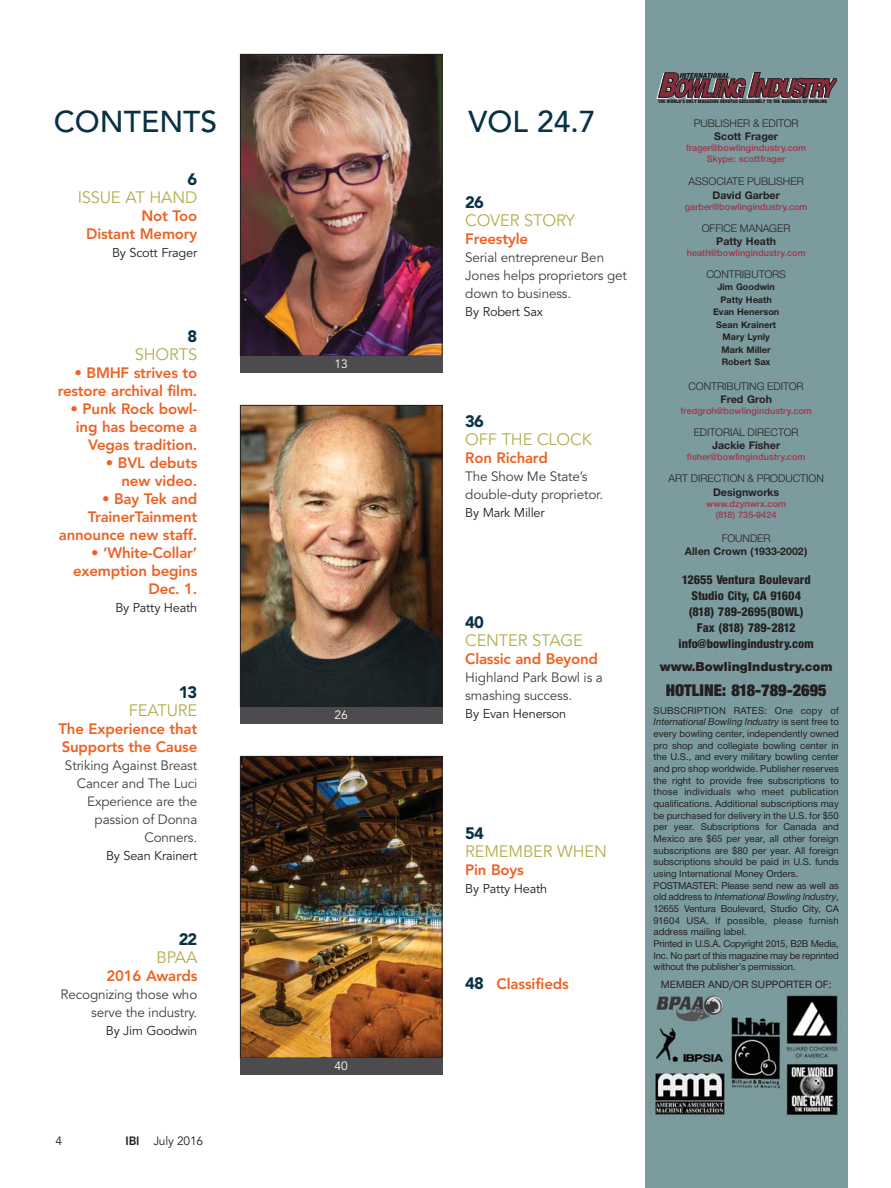
<style>
.page{position:relative;width:891px;height:1188px;background:#fff}
.page>*{position:absolute;margin:0;border:0;box-sizing:border-box;transform-origin:0 0}
.t1{font:500 30px "Avenir LT Std";color:#083244}
.t2{font:17.55px "NH107";color:#231f20}
.t3{font:16.5px "Avenir LT Std";letter-spacing:-.01em;color:#b2af4f}
.t4{font:900 16.5px "Avenir LT Std";letter-spacing:-.06em;color:#083244}
.t5{font:800 15px/18px "Avenir LT Std";letter-spacing:-.01em;color:#ec6224;text-align:right}
.t6{font:13.5px/18px "Avenir LT Std";letter-spacing:-.01em;color:#404041}
.t7{font:13.5px "NH95";color:#231f20}
.t8{font:13.05px/16px "NH87";color:#231f20;text-align:center}
.t9{font:12.75px "Avenir LT Std";letter-spacing:-.015em;color:#231f20}
.t10{font:12px "Avenir LT Std";letter-spacing:-.015em;color:#231f20}
.t11{font:12px "Avenir LT Std";color:#fff}
.t12{font:11.4px "NH45";color:#231f20}
.t13{font:11.4px "NH75";color:#231f20}
.t14{font:10.95px "NH55";color:#231f20}
.t15{font:10.2px/11.7px "NH55";color:#231f20}
.t16{font:10.2px/11.7px "NH55";letter-spacing:-.02em;color:#231f20}
.t17{font:10.2px "NH56";color:#231f20}
.t18{font:10.2px "NH55";letter-spacing:.02em;color:#231f20}
.t19{font:9.75px/11.1px "NH65";letter-spacing:.005em;color:#a23349;text-align:center}
.t20{font:9.75px/12.5px "NH75";color:#231f20;text-align:center}
.t21{font:5.1px "NH107";color:#231f20}
.s1{font-weight:800}
.s2{font-weight:900;font-size:16.5px;color:#083244}
.s3{font-family:"NH55"}
</style>
<div class="page">
<div style="left:645px;top:0;width:203px;height:1188px;background:#7c9b9e"></div>
<svg style="left:657px;top:72px;width:180px;height:27px;background:#6e555b"></svg>
<img style="left:242px;top:56px;width:198px;height:298px">
<div style="left:240px;top:54px;width:202px;height:302px;border:1px solid #231f20"></div>
<div style="left:240px;top:356px;width:202px;height:17px;background:#4c4c4e"></div>
<img style="left:242px;top:758px;width:198px;height:298px">
<div style="left:240px;top:756px;width:202px;height:302px;border:1px solid #231f20"></div>
<div style="left:240px;top:1058px;width:202px;height:17px;background:#4c4c4e"></div>
<img style="left:242px;top:407px;width:198px;height:298px">
<div style="left:240px;top:405px;width:202px;height:302px;border:1px solid #231f20"></div>
<div style="left:240px;top:707px;width:202px;height:17px;background:#4c4c4e"></div>
<h1 class="t1" style="left:54px;top:111px;width:165px">CONTENTS</h1>
<h1 class="t1" style="left:469px;top:111px;width:128px">VOL 24.7</h1>
<h3 class="t4" style="left:188px;top:173px;width:11px">6</h3>
<h3 class="t3" style="left:78px;top:190px;width:121px">ISSUE AT HAND</h3>
<h3 class="t5" style="left:86px;top:208px;width:113px">Not Too<br>Distant Memory</h3>
<p class="t9" style="left:112px;top:247px;width:87px">By Scott Frager</p>
<h3 class="t4" style="left:188px;top:331px;width:11px">8</h3>
<h3 class="t3" style="left:135px;top:348px;width:64px">SHORTS</h3>
<h3 class="t5" style="left:58px;top:365px;width:141px">• BMHF strives to restore archival film.</h3>
<h3 class="t5" style="left:71px;top:401px;width:128px">• Punk Rock bowl&shy;ing has become a<br>Vegas tradition.</h3>
<h3 class="t5" style="left:106px;top:455px;width:93px">• BVL debuts new video.</h3>
<h3 class="t5" style="left:59px;top:491px;width:140px">• Bay Tek and<br>TrainerTainment announce new staff.</h3>
<h3 class="t5" style="left:73px;top:545px;width:126px">• ‘White-Collar’ exemption begins<br>Dec. 1.</h3>
<p class="t9" style="left:115px;top:603px;width:83px">By Patty Heath</p>
<h3 class="t4" style="left:179px;top:686px;width:20px">13</h3>
<h3 class="t3" style="left:129px;top:703px;width:70px">FEATURE</h3>
<h3 class="t5" style="left:59px;top:721px;width:140px;text-align:left">The Experience that<br>Supports the Cause</h3>
<h3 class="t6" style="left:65px;top:757px;width:134px;text-align:right">Striking Against Breast<br>Cancer and The Luci<br>Experience are the passion of Donna<br>Conners.</h3>
<p class="t9" style="left:106px;top:850px;width:93px">By Sean Krainert</p>
<h3 class="t4" style="left:179px;top:934px;width:20px">22</h3>
<h3 class="t3" style="left:157px;top:951px;width:42px">BPAA</h3>
<h3 class="t5" style="left:107px;top:968px;width:92px">2016 Awards</h3>
<h3 class="t6" style="left:61px;top:987px;width:138px;text-align:right">Recognizing those who serve the industry.</h3>
<p class="t9" style="left:106px;top:1026px;width:93px">By Jim Goodwin</p>
<p class="t10" style="left:56px;top:1136px;width:8px">4</p>
<p class="t10" style="left:126px;top:1136px;width:79px"><span class="s1">IBI</span> July 2016</p>
<p class="t11" style="left:335px;top:359px;width:15px">13</p>
<p class="t11" style="left:335px;top:710px;width:15px">26</p>
<p class="t11" style="left:335px;top:1061px;width:15px">40</p>
<h3 class="t4" style="left:465px;top:196px;width:20px">26</h3>
<h3 class="t3" style="left:465px;top:213px;width:111px">COVER STORY</h3>
<h3 class="t5" style="left:465px;top:231px;width:64px">Freestyle</h3>
<h3 class="t6" style="left:465px;top:249px;width:163px">Serial entrepreneur Ben<br>Jones helps proprietors get down to business.</h3>
<p class="t9" style="left:465px;top:306px;width:79px">By Robert Sax</p>
<h3 class="t4" style="left:465px;top:415px;width:20px">36</h3>
<h3 class="t3" style="left:465px;top:432px;width:128px">OFF THE CLOCK</h3>
<h3 class="t5" style="left:465px;top:450px;width:84px">Ron Richard</h3>
<h3 class="t6" style="left:465px;top:468px;width:139px">The Show Me State’s double-duty proprietor.</h3>
<p class="t9" style="left:465px;top:507px;width:81px">By Mark Miller</p>
<h3 class="t4" style="left:465px;top:616px;width:20px">40</h3>
<h3 class="t3" style="left:465px;top:633px;width:119px">CENTER STAGE</h3>
<h3 class="t5" style="left:465px;top:651px;width:134px">Classic and Beyond</h3>
<h3 class="t6" style="left:465px;top:669px;width:139px">Highland Park Bowl is a smashing success.</h3>
<p class="t9" style="left:465px;top:708px;width:102px">By Evan Henerson</p>
<h3 class="t4" style="left:465px;top:828px;width:20px">54</h3>
<h3 class="t3" style="left:465px;top:845px;width:143px">REMEMBER WHEN</h3>
<h3 class="t5" style="left:465px;top:863px;width:60px">Pin Boys</h3>
<p class="t9" style="left:465px;top:884px;width:83px">By Patty Heath</p>
<h3 class="t5" style="left:465px;top:977px;width:105px"><span class="s2">48</span> Classifieds</h3>
<p class="t21" style="left:658px;top:100px;width:171px">THE WORLD'S ONLY MAGAZINE DEVOTED EXCLUSIVELY TO THE BUSINESS OF BOWLING</p>
<p class="t12" style="left:694px;top:118px;width:106px">PUBLISHER &amp; EDITOR</p>
<p class="t13" style="left:714px;top:132px;width:65px">Scott Frager</p>
<p class="t19" style="left:686px;top:143px;width:122px">frager@bowlingindustry.com<br>Skype: scottfrager</p>
<p class="t12" style="left:689px;top:177px;width:117px">ASSOCIATE PUBLISHER</p>
<p class="t13" style="left:712px;top:191px;width:69px">David Garber</p>
<p class="t19" style="left:685px;top:202px;width:124px">garber@bowlingindustry.com</p>
<p class="t12" style="left:702px;top:223px;width:90px">OFFICE MANAGER</p>
<p class="t13" style="left:716px;top:237px;width:61px">Patty Heath</p>
<p class="t19" style="left:687px;top:248px;width:120px">heath@bowlingindustry.com</p>
<p class="t12" style="left:706px;top:270px;width:81px">CONTRIBUTORS</p>
<p class="t20" style="left:713px;top:282px;width:68px">Jim Goodwin<br>Patty Heath<br>Evan Henerson<br>Sean Krainert<br>Mary Lynly<br>Mark Miller<br>Robert Sax</p>
<p class="t12" style="left:689px;top:381px;width:117px">CONTRIBUTING EDITOR</p>
<p class="t13" style="left:720px;top:395px;width:53px">Fred Groh</p>
<p class="t19" style="left:681px;top:406px;width:133px">fredgroh@bowlingindustry.com</p>
<p class="t12" style="left:694px;top:428px;width:107px">EDITORIAL DIRECTOR</p>
<p class="t13" style="left:712px;top:442px;width:69px">Jackie Fisher</p>
<p class="t19" style="left:687px;top:452px;width:120px">fisher@bowlingindustry.com</p>
<p class="t12" style="left:669px;top:474px;width:157px">ART DIRECTION &amp; PRODUCTION</p>
<p class="t13" style="left:713px;top:488px;width:68px">Designworks</p>
<p class="t19" style="left:706px;top:499px;width:81px">www.dzynwrx.com (818) 735-9424</p>
<p class="t12" style="left:722px;top:534px;width:51px">FOUNDER</p>
<p class="t13" style="left:685px;top:547px;width:124px">Allen Crown (1933-2002)</p>
<p class="t8" style="left:679px;top:573px;width:137px">12655 Ventura Boulevard<br>Studio City, CA 91604 (818) 789-2695(BOWL)<br>Fax (818) 789-2812 info@bowlingindustry.com</p>
<h3 class="t7" style="left:660px;top:661px;width:174px">www.BowlingIndustry.com</h3>
<h2 class="t2" style="left:666px;top:684px;width:162px">HOTLINE: 818-789-2695</h2>
<p class="t18" style="left:654px;top:706px;width:187px">SUBSCRIPTION RATES: One copy of</p>
<p class="t17" style="left:654px;top:718px;width:187px">International Bowling Industry <span class="s3">is sent free to</span></p>
<p class="t15" style="left:654px;top:729px;width:187px">every bowling center, independently owned pro shop and collegiate bowling center in the U.S., and every military bowling center and pro shop worldwide. Publisher reserves the right to provide free subscriptions to those individuals who meet publication qualifications. Additional subscriptions may be purchased for delivery in the U.S. for $50 per year. Subscriptions for Canada and Mexico are $65 per year, all other foreign subscriptions are $80 per year. All foreign subscriptions should be paid in U.S. funds using International Money Orders.<br>POSTMASTER: Please send new as well as</p>
<p class="t17" style="left:654px;top:893px;width:187px"><span class="s3">old address to</span> International Bowling Industry<span class="s3">,</span></p>
<p class="t16" style="left:654px;top:904px;width:187px">12655 Ventura Boulevard, Studio City, CA 91604 USA. If possible, please furnish address mailing label.<br>Printed in U.S.A. Copyright 2015, B2B Media, Inc. No part of this magazine may be reprinted without the publisher’s permission.</p>
<p class="t14" style="left:661px;top:980px;width:172px">MEMBER AND/OR SUPPORTER OF:</p>
</div>
